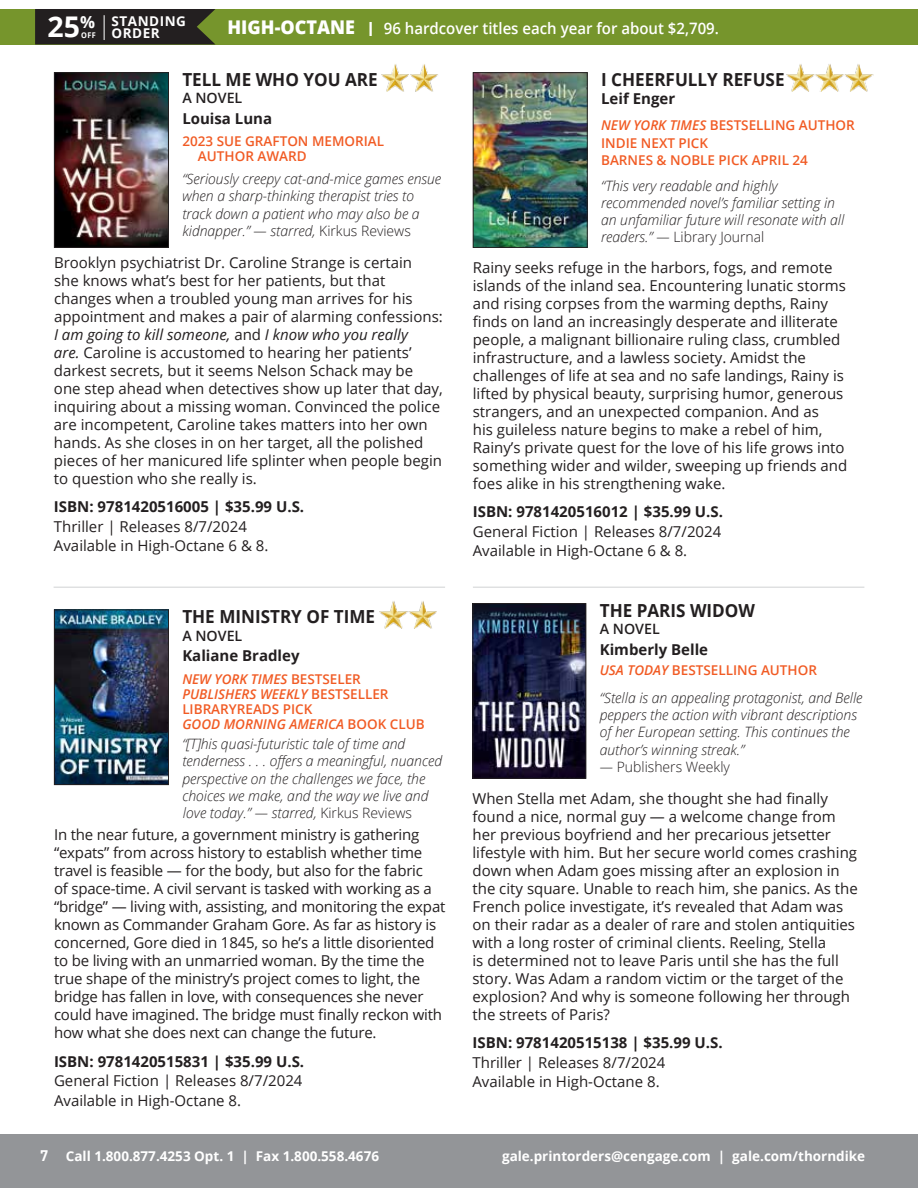
<style>
.page{position:relative;width:918px;height:1188px;background:#fff}
.page>*{position:absolute;margin:0;border:0;box-sizing:border-box;transform-origin:0 0}
.t1{font:700 28.5px "Open Sans";color:#fff}
.t2{font:700 18px "Open Sans";color:#231f20;scale:.95 1}
.t3{font:600 15.75px "Open Sans";color:#fff;scale:.95 1}
.t4{font:15px/18px "Open Sans";color:#231f20}
.t5{font:700 15px "Open Sans";color:#231f20}
.t6{font:italic 300 14.25px/17.2px "Open Sans";color:#231f20}
.t7{font:600 14.25px "Open Sans";color:#231f20}
.t8{font:300 14.25px "Open Sans";color:#231f20}
.t9{font:600 13.5px/17.1px "Open Sans";color:#f15b24}
.t10{font:700 13.5px "Open Sans";color:#fff}
.t11{font:italic 600 13.5px/15px "Open Sans";color:#f15b24}
.t12{font:700 13.5px/12px "Open Sans";letter-spacing:.04em;color:#fff}
.s1{font-weight:800;font-size:18.9px}
.s2{font-size:19.5px}
.s3{font-size:7.8px}
.s4{font-style:normal}
.s5{font-style:italic}
.s6{font-family:"DIN Offc";font-size:15px}
</style>
<div class="page">
<div style="left:0;top:1134px;width:918px;height:54px;background:#939598"></div>
<div style="left:0;top:9px;width:918px;height:35px;background:#76952c"></div>
<div style="left:35px;top:9px;width:180px;height:35px;background:#231f20"></div>
<img style="left:474px;top:605px;width:110px;height:172px">
<div style="left:472px;top:603px;width:114px;height:176px;border:1px solid #231f20"></div>
<img style="left:56px;top:74px;width:111px;height:172px">
<div style="left:54px;top:72px;width:115px;height:176px;border:1px solid #231f20"></div>
<img style="left:56px;top:611px;width:111px;height:172px">
<div style="left:54px;top:609px;width:115px;height:176px;border:1px solid #231f20"></div>
<hr style="left:54px;top:587px;width:391px;height:1px;background:#d1d2d4">
<hr style="left:473px;top:587px;width:391px;height:1px;background:#d1d2d4">
<img style="left:475px;top:74px;width:111px;height:172px">
<div style="left:473px;top:72px;width:115px;height:176px;border:1px solid #231f20"></div>
<img style="left:786px;top:64px;width:87px;height:28px">
<img style="left:381px;top:64px;width:57px;height:28px">
<img style="left:379px;top:601px;width:58px;height:28px">
<h1 class="t1" style="left:47px;top:7px;width:49px">25<sup>%</sup></h1>
<p class="t3" style="left:228px;top:18px;width:519px"><span class="s1">HIGH-OCTANE</span> <span class="s2">I</span> 96 hardcover titles each year for about $2,709.</p>
<p class="t12" style="left:81px;top:14px;width:106px;text-indent:30px">STANDING<br><span class="s3">OFF</span> ORDER</p>
<p class="t2" style="left:182px;top:67px;width:207px">TELL ME WHO YOU ARE</p>
<p class="t7" style="left:182px;top:88px;width:62px">A NOVEL</p>
<p class="t5" style="left:182px;top:108px;width:91px">Louisa Luna</p>
<p class="t9" style="left:198px;top:134px;width:188px;line-height:15px;text-indent:-16px">2023 SUE GRAFTON MEMORIAL<br>AUTHOR AWARD</p>
<p class="t6" style="left:182px;top:170px;width:260px">“Seriously creepy cat-and-mice games ensue when a sharp-thinking therapist tries to track down a patient who may also be a kidnapper.” — starred, <span class="s4">Kirkus Reviews</span></p>
<p class="t4" style="left:54px;top:253px;width:390px">Brooklyn psychiatrist Dr. Caroline Strange is certain<br>she knows what’s best for her patients, but that changes when a troubled young man arrives for his appointment and makes a pair of alarming confessions:<br><span class="s5">I am going to kill someone,</span> and <span class="s5">I know who you really<br>are.</span> Caroline is accustomed to hearing her patients’ darkest secrets, but it seems Nelson Schack may be one step ahead when detectives show up later that day, inquiring about a missing woman. Convinced the police are incompetent, Caroline takes matters into her own hands. As she closes in on her target, all the polished pieces of her manicured life splinter when people begin to question who she really is.</p>
<p class="t5" style="left:54px;top:496px;width:252px">ISBN: 9781420516005 | $35.99 U.S.</p>
<p class="t4" style="left:54px;top:516px;width:216px;line-height:19.5px">Thriller | Releases 8/7/2024<br>Available in High-Octane 6 &amp; 8.</p>
<p class="t2" style="left:182px;top:604px;width:204px">THE MINISTRY OF TIME</p>
<p class="t7" style="left:182px;top:626px;width:62px">A NOVEL</p>
<p class="t5" style="left:182px;top:645px;width:119px">Kaliane Bradley</p>
<p class="t11" style="left:182px;top:671px;width:244px">NEW YORK TIMES <span class="s4">BESTSELER<br></span>PUBLISHERS WEEKLY <span class="s4">BESTSELLER<br>LIBRARYREADS PICK<br></span>GOOD MORNING AMERICA <span class="s4">BOOK CLUB</span></p>
<p class="t6" style="left:182px;top:735px;width:261px">“[T]his quasi-futuristic tale of time and tenderness . . . offers a meaningful, nuanced perspective on the challenges we face, the choices we make, and the way we live and love today.” — starred, <span class="s4">Kirkus Reviews</span></p>
<p class="t4" style="left:54px;top:826px;width:393px">In the near future, a government ministry is gathering “expats” from across history to establish whether time travel is feasible — for the body, but also for the fabric<br>of space-time. A civil servant is tasked with working as a “bridge” — living with, assisting, and monitoring the expat known as Commander Graham Gore. As far as history is concerned, Gore died in 1845, so he’s a little disoriented to be living with an unmarried woman. By the time the true shape of the ministry’s project comes to light, the bridge has fallen in love, with consequences she never could have imagined. The bridge must finally reckon with how what she does next can change the future.</p>
<p class="t5" style="left:54px;top:1051px;width:252px">ISBN: 9781420515831 | $35.99 U.S.</p>
<p class="t4" style="left:54px;top:1071px;width:250px;line-height:19.5px">General Fiction | Releases 8/7/2024<br>Available in High-Octane 8.</p>
<p class="t2" style="left:601px;top:67px;width:195px">I CHEERFULLY REFUSE</p>
<p class="t5" style="left:601px;top:88px;width:76px">Leif Enger</p>
<p class="t9" style="left:601px;top:117px;width:255px"><span class="s5">NEW YORK TIMES</span> BESTSELLING AUTHOR<br>INDIE NEXT PICK<br>BARNES &amp; NOBLE PICK APRIL 24</p>
<p class="t6" style="left:601px;top:176px;width:245px">“This very readable and highly recommended novel’s familiar setting in an unfamiliar future will resonate with all readers.” — <span class="s4">Library Journal</span></p>
<p class="t4" style="left:473px;top:258px;width:376px">Rainy seeks refuge in the harbors, fogs, and remote islands of the inland sea. Encountering lunatic storms and rising corpses from the warming depths, Rainy finds on land an increasingly desperate and illiterate people, a malignant billionaire ruling class, crumbled infrastructure, and a lawless society. Amidst the challenges of life at sea and no safe landings, Rainy is lifted by physical beauty, surprising humor, generous strangers, and an unexpected companion. And as<br>his guileless nature begins to make a rebel of him, Rainy’s private quest for the love of his life grows into something wider and wilder, sweeping up friends and foes alike in his strengthening wake.</p>
<p class="t5" style="left:473px;top:501px;width:252px">ISBN: 9781420516012 | $35.99 U.S.</p>
<p class="t4" style="left:473px;top:521px;width:250px;line-height:19.5px">General Fiction | Releases 8/7/2024<br>Available in High-Octane 6 &amp; 8.</p>
<p class="t2" style="left:600px;top:597px;width:165px">THE PARIS WIDOW</p>
<p class="t7" style="left:600px;top:619px;width:62px">A NOVEL</p>
<p class="t5" style="left:600px;top:639px;width:110px">Kimberly Belle</p>
<p class="t9" style="left:600px;top:661px;width:219px"><span class="s5">USA TODAY</span> BESTSELLING AUTHOR</p>
<p class="t6" style="left:600px;top:689px;width:264px">“Stella is an appealing protagonist, and Belle peppers the action with vibrant descriptions of her European setting. This continues the author’s winning streak.”</p>
<p class="t8" style="left:600px;top:757px;width:132px"><span class="s5">—</span> Publishers Weekly</p>
<p class="t4" style="left:472px;top:789px;width:387px">When Stella met Adam, she thought she had finally found a nice, normal guy — a welcome change from her previous boyfriend and her precarious jetsetter lifestyle with him. But her secure world comes crashing down when Adam goes missing after an explosion in the city square. Unable to reach him, she panics. As the French police investigate, it’s revealed that Adam was on their radar as a dealer of rare and stolen antiquities with a long roster of criminal clients. Reeling, Stella<br>is determined not to leave Paris until she has the full story. Was Adam a random victim or the target of the explosion? And why is someone following her through the streets of Paris?</p>
<p class="t5" style="left:472px;top:1032px;width:252px">ISBN: 9781420515138 | $35.99 U.S.</p>
<p class="t4" style="left:472px;top:1052px;width:194px;line-height:19.5px">Thriller | Releases 8/7/2024<br>Available in High-Octane 8.</p>
<p class="t10" style="left:40px;top:1146px;width:340px"><span class="s6">7</span> Call 1.800.877.4253 Opt. 1 | Fax 1.800.558.4676</p>
<p class="t10" style="left:502px;top:1146px;width:365px">gale.printorders@cengage.com | gale.com/thorndike</p>
</div>
